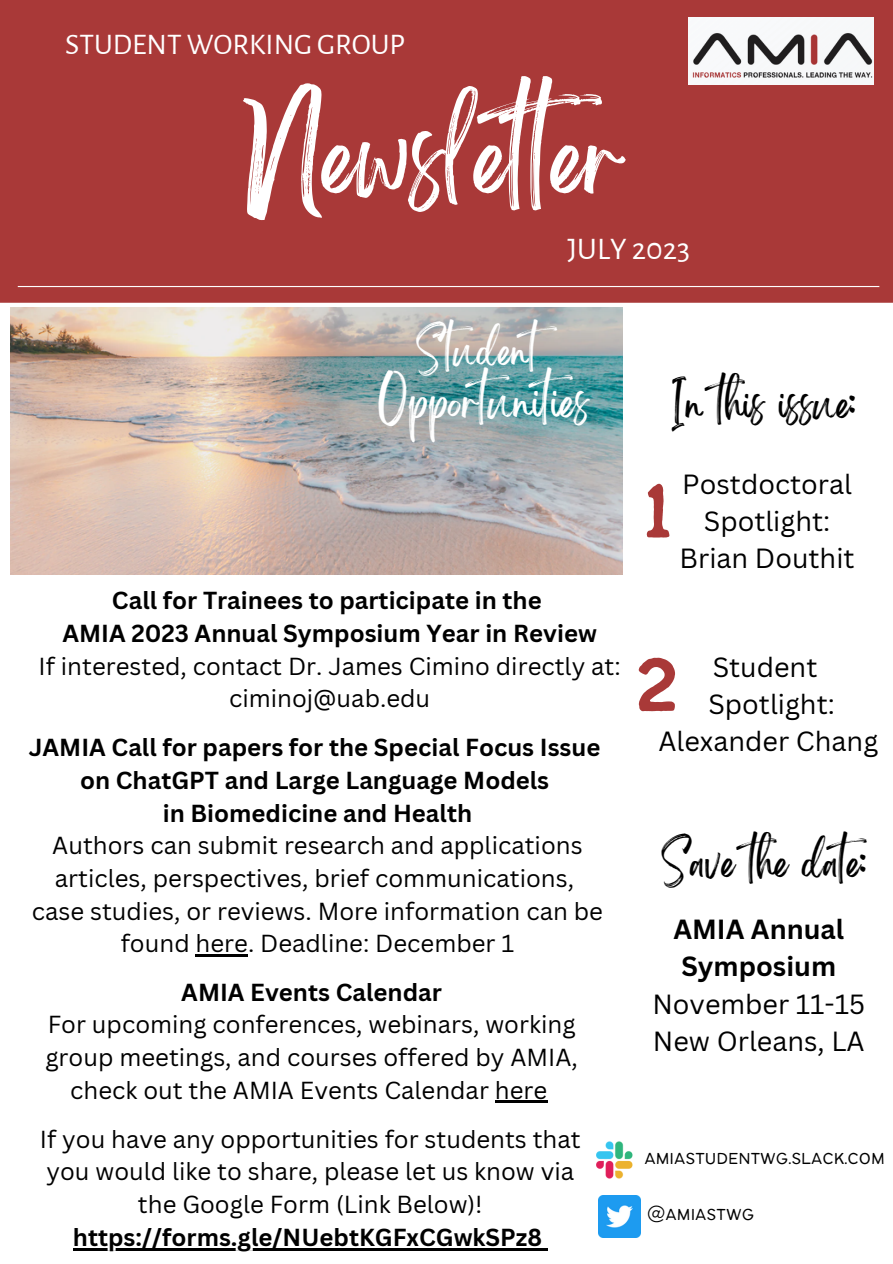
<style>
.page{position:relative;width:893px;height:1264px;background:#fff}
.page>*{position:absolute;margin:0;border:0;box-sizing:border-box;transform-origin:0 0}
.t1{font:88.35px "Brightwall";color:#fff}
.t2{font:83.85px "Bantayog";color:#a93938}
.t3{font:37.8px "Brightwall";color:#fff}
.t4{font:34.5px "Brightwall";color:#000}
.t5{font:34.5px "Brightwall";color:#fff}
.t6{font:31.5px "Alegreya Sans";color:#fff}
.t7{font:30px "Alegreya Sans";color:#fff}
.t8{font:27px/37px "Canva Sans";color:#000;text-align:center}
.t9{font:700 27px/37px "Canva Sans";color:#000}
.t10{font:24px/32.5px "Canva Sans";color:#000;text-align:center}
.t11{font:700 24px "Canva Sans";color:#000}
.t12{font:300 21px "Bantayog";color:#000}
</style>
<div class="page">
<div style="left:0;top:0;width:892px;height:303px;background:#a93938"></div>
<img style="left:688px;top:18px;width:185px;height:66px">
<img style="left:596px;top:1141px;width:37px;height:38px">
<img style="left:598px;top:1195px;width:42px;height:41px">
<hr style="left:18px;top:286px;width:861px;height:1px;background:#fff">
<img style="left:10px;top:308px;width:612px;height:266px">
<hr style="left:196px;top:954px;width:52px;height:2px;background:#000">
<hr style="left:495px;top:1100px;width:52px;height:3px;background:#000">
<hr style="left:73px;top:1247px;width:469px;height:3px;background:#000">
<p class="t7" style="left:65px;top:30px;width:341px">STUDENT WORKING GROUP</p>
<p class="t1" style="left:245px;top:126px;width:379px">Newsleter</p>
<p class="t6" style="left:567px;top:234px;width:124px">JULY 2023</p>
<p class="t5" style="left:416px;top:339px;width:155px">Student</p>
<p class="t3" style="left:378px;top:388px;width:212px">Opportunities</p>
<p class="t11" style="left:112px;top:584px;width:431px">Call for Trainees to participate in the</p>
<p class="t11" style="left:62px;top:616px;width:536px">AMIA 2023 Annual Symposium Year in Review</p>
<p class="t10" style="left:39px;top:649px;width:583px">If interested, contact Dr. James Cimino directly at: ciminoj@uab.edu</p>
<p class="t11" style="left:29px;top:730px;width:573px">JAMIA Call for papers for the Special Focus Issue</p>
<p class="t11" style="left:80px;top:763px;width:470px">on ChatGPT and Large Language Models</p>
<p class="t11" style="left:163px;top:796px;width:311px">in Biomedicine and Health</p>
<p class="t10" style="left:52px;top:828px;width:532px;text-align:left">Authors can submit research and applications articles, perspectives, brief communications,</p>
<p class="t10" style="left:32px;top:893px;width:572px">case studies, or reviews. More information can be found here. Deadline: December 1</p>
<p class="t11" style="left:181px;top:975px;width:262px">AMIA Events Calendar</p>
<p class="t10" style="left:45px;top:1007px;width:534px">For upcoming conferences, webinars, working group meetings, and courses offered by AMIA, check out the AMIA Events Calendar here</p>
<p class="t10" style="left:40px;top:1122px;width:542px">If you have any opportunities for students that you would like to share, please let us know via the Google Form (Link Below)!</p>
<p class="t11" style="left:73px;top:1219px;width:470px">https://forms.gle/NUebtKGFxCGwkSPz8</p>
<p class="t4" style="left:672px;top:392px;width:187px">In this issue:</p>
<p class="t2" style="left:642px;top:478px;width:33px">1</p>
<p class="t8" style="left:682px;top:464px;width:171px">Postdoctoral<br>Spotlight:</p>
<p class="t8" style="left:679px;top:539px;width:176px">Brian Douthit</p>
<p class="t8" style="left:708px;top:648px;width:128px;text-align:left">Student<br>Spotlight:</p>
<p class="t8" style="left:658px;top:722px;width:221px">Alexander Chang</p>
<p class="t2" style="left:633px;top:651px;width:49px">2</p>
<p class="t4" style="left:661px;top:851px;width:219px">Save the date:</p>
<p class="t9" style="left:673px;top:910px;width:172px">AMIA Annual<br>Symposium</p>
<p class="t8" style="left:652px;top:984px;width:214px">November 11-15</p>
<p class="t8" style="left:652px;top:1021px;width:213px">New Orleans, LA</p>
<p class="t12" style="left:644px;top:1148px;width:242px">amiastudentwg.slack.com</p>
<p class="t12" style="left:646px;top:1205px;width:109px">@amiastwg</p>
</div>
